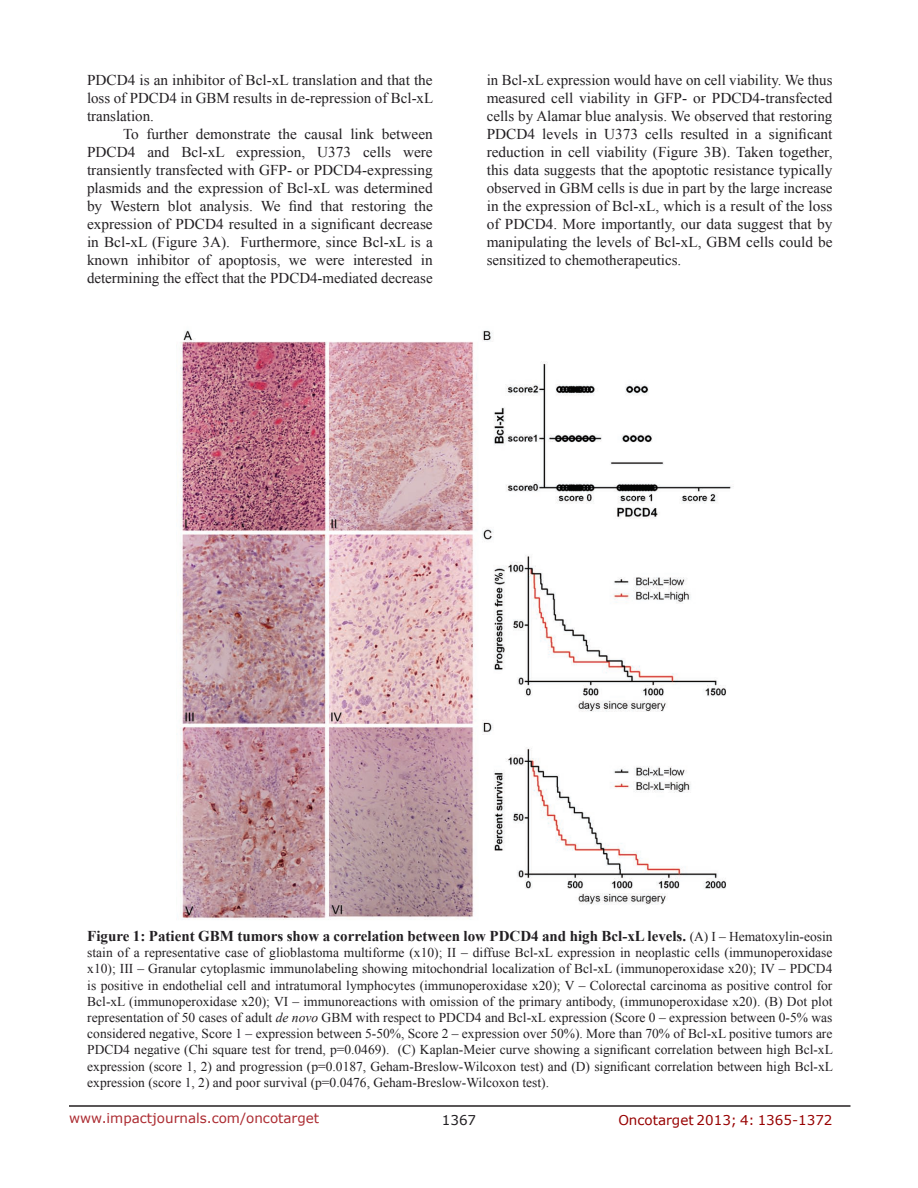
<style>
.page{position:relative;width:918px;height:1188px;background:#fff}
.page>*{position:absolute;margin:0;border:0;box-sizing:border-box;transform-origin:0 0}
.BodyText{font:15px/18px "Times New Roman";color:#221f22;text-align:justify}
.FigureText{font:700 15px "Times New Roman";color:#221f22}
.FigureText-2{font:13.5px/16.2px "Times New Roman";color:#221f22;text-align:justify}
.t1{font:13.5px "Verdana";color:#ac2b31}
.t2{font:13.5px "Verdana";color:#970000}
.t3{font:13.5px "Verdana";color:#221f22}
.s1{font-weight:400;font-size:13.5px}
.s2{font-style:italic}
</style>
<div class="page">
<hr style="left:69px;top:1105px;width:781px;height:2px;background:#231f20">
<img style="left:180px;top:330px;width:552px;height:590px">
<p class="BodyText" style="left:87px;top:71px;width:348px">PDCD4 is an inhibitor of Bcl-xL translation and that the loss of PDCD4 in GBM results in de-repression of Bcl-xL translation.</p>
<p class="BodyText" style="left:87px;top:125px;width:347px;text-indent:36px">To further demonstrate the causal link between PDCD4 and Bcl-xL expression, U373 cells were transiently transfected with GFP- or PDCD4-expressing plasmids and the expression of Bcl-xL was determined by Western blot analysis. We find that restoring the expression of PDCD4 resulted in a significant decrease in Bcl-xL (Figure 3A). Furthermore, since Bcl-xL is a known inhibitor of apoptosis, we were interested in determining the effect that the PDCD4-mediated decrease</p>
<p class="BodyText" style="left:487px;top:71px;width:347px">in Bcl-xL expression would have on cell viability. We thus measured cell viability in GFP- or PDCD4-transfected cells by Alamar blue analysis. We observed that restoring PDCD4 levels in U373 cells resulted in a significant reduction in cell viability (Figure 3B). Taken together, this data suggests that the apoptotic resistance typically observed in GBM cells is due in part by the large increase in the expression of Bcl-xL, which is a result of the loss of PDCD4. More importantly, our data suggest that by manipulating the levels of Bcl-xL, GBM cells could be sensitized to chemotherapeutics.</p>
<p class="FigureText" style="left:87px;top:925px;width:747px">Figure 1: Patient GBM tumors show a correlation between low PDCD4 and high Bcl-xL levels. <span class="s1">(A) I – Hematoxylin-eosin</span></p>
<p class="FigureText-2" style="left:87px;top:944px;width:747px">stain of a representative case of glioblastoma multiforme (x10); II – diffuse Bcl-xL expression in neoplastic cells (immunoperoxidase x10); III – Granular cytoplasmic immunolabeling showing mitochondrial localization of Bcl-xL (immunoperoxidase x20); IV – PDCD4 is positive in endothelial cell and intratumoral lymphocytes (immunoperoxidase x20); V – Colorectal carcinoma as positive control for Bcl-xL (immunoperoxidase x20); VI – immunoreactions with omission of the primary antibody, (immunoperoxidase x20). (B) Dot plot representation of 50 cases of adult <span class="s2">de novo</span> GBM with respect to PDCD4 and Bcl-xL expression (Score 0 – expression between 0-5% was considered negative, Score 1 – expression between 5-50%, Score 2 – expression over 50%). More than 70% of Bcl-xL positive tumors are PDCD4 negative (Chi square test for trend, p=0.0469). (C) Kaplan-Meier curve showing a significant correlation between high Bcl-xL expression (score 1, 2) and progression (p=0.0187, Geham-Breslow-Wilcoxon test) and (D) significant correlation between high Bcl-xL expression (score 1, 2) and poor survival (p=0.0476, Geham-Breslow-Wilcoxon test).</p>
<p class="t1" style="left:69px;top:1109px;width:252px">www.impactjournals.com/oncotarget</p>
<p class="t3" style="left:442px;top:1111px;width:36px">1367</p>
<p class="t2" style="left:618px;top:1111px;width:216px">Oncotarget 2013; 4: 1365-1372</p>
</div>
